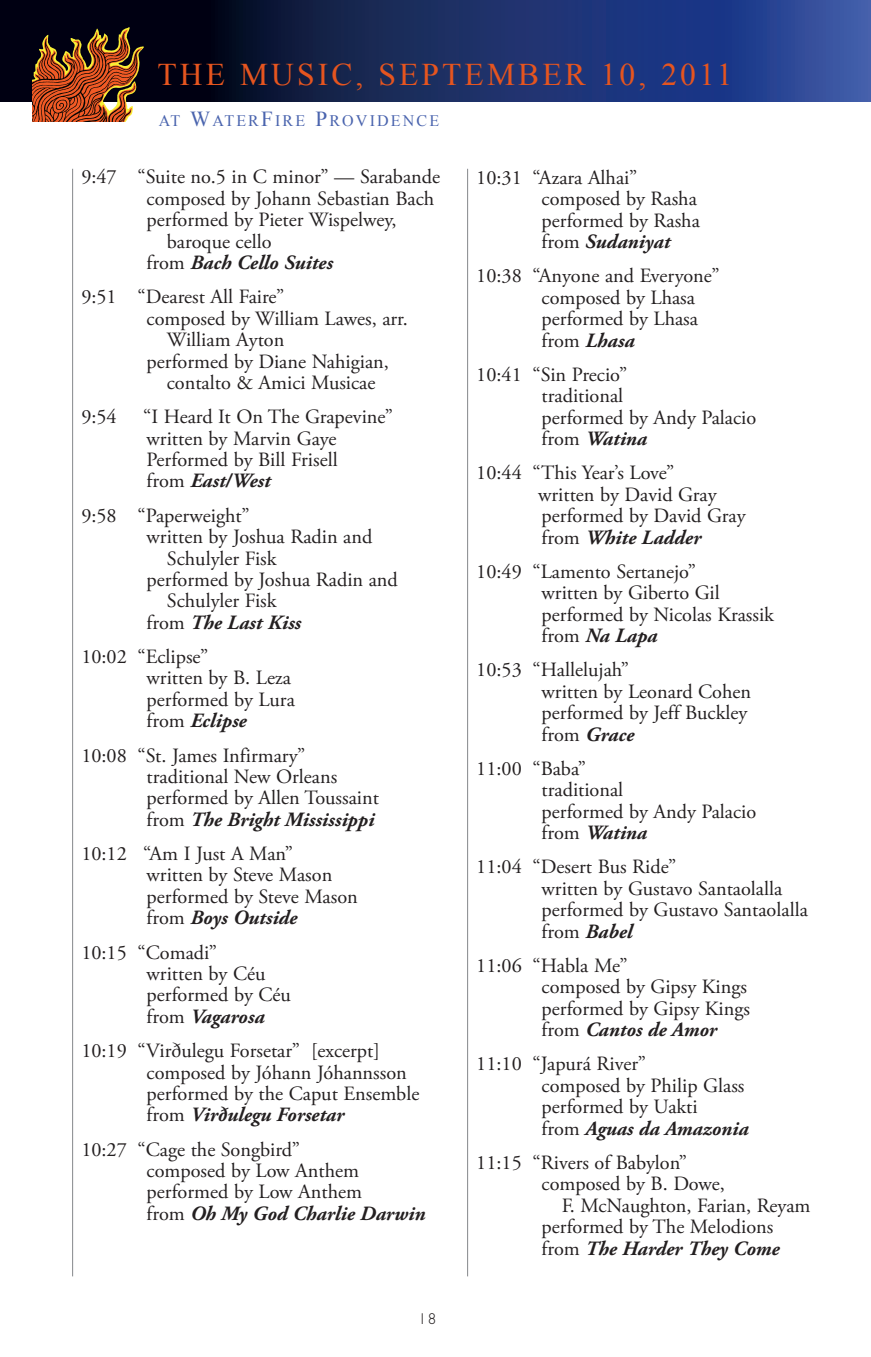
<style>
.page{position:relative;width:871px;height:1357px;background:#fff}
.page>*{position:absolute;margin:0;border:0;box-sizing:border-box;transform-origin:0 0}
.t1{font:31.5px "Times New Roman";letter-spacing:.1em;color:#e6551f}
.t2{font:20.25px/21.4px "Adobe Garamond Pro";color:#231f20}
.t3{font:italic 700 20.25px "Adobe Garamond Pro";color:#231f20}
.t4{font:15.97px "Times New Roman";letter-spacing:.135em;color:#4a64ae}
.t5{font:300 15.75px "Gill Sans";color:#231f20}
.s1{font-size:21.38px}
.s2{font-weight:400;font-style:normal}
.s3{font-weight:700;font-style:italic}
</style>
<div class="page">
<svg style="left:0;top:0;width:871px;height:101px;background:#18295d"></svg>
<svg style="left:32px;top:27px;width:112px;height:95px;background:#824422"></svg>
<hr style="left:467px;top:169px;width:1px;height:1107px;background:#939598">
<hr style="left:72px;top:169px;width:1px;height:1107px;background:#939598">
<h1 class="t1" style="left:158px;top:53px;width:158px">THE MUSIC</h1>
<h1 class="t1" style="left:356px;top:53px;width:66px">, SEPTE</h1>
<h1 class="t1" style="left:487px;top:53px;width:247px">MBER 10, 2011</h1>
<p class="t4" style="left:159px;top:110px;width:282px">AT <span class="s1">W</span>ATER<span class="s1">F</span>IRE <span class="s1">P</span>ROVIDENCE</p>
<p class="t2" style="left:81px;top:167px;width:360px">9:47 “Suite no.5 in C minor” — Sarabande</p>
<p class="t2" style="left:147px;top:188px;width:289px">composed by Johann Sebastian Bach</p>
<p class="t2" style="left:147px;top:210px;width:251px">performed by Pieter Wispelwey,</p>
<p class="t2" style="left:167px;top:231px;width:106px">baroque cello</p>
<p class="t3" style="left:147px;top:251px;width:188px"><span class="s2">from</span> Bach Cello Suites</p>
<p class="t2" style="left:81px;top:287px;width:204px">9:51 “Dearest All Faire”</p>
<p class="t2" style="left:147px;top:308px;width:263px">composed by William Lawes, arr.</p>
<p class="t2" style="left:167px;top:330px;width:119px">William Ayton</p>
<p class="t2" style="left:147px;top:351px;width:244px">performed by Diane Nahigian,</p>
<p class="t2" style="left:167px;top:372px;width:210px">contalto &amp; Amici Musicae</p>
<p class="t2" style="left:81px;top:407px;width:37px">9:54</p>
<p class="t2" style="left:143px;top:407px;width:251px">“I Heard It On The Grapevine” written by Marvin Gaye<br>Performed by Bill Frisell<br>from <span class="s3">East/West</span></p>
<p class="t2" style="left:81px;top:505px;width:170px">9:58 “Paperweight”</p>
<p class="t2" style="left:147px;top:527px;width:227px">written by Joshua Radin and</p>
<p class="t2" style="left:167px;top:548px;width:111px">Schulyler Fisk</p>
<p class="t2" style="left:147px;top:569px;width:253px">performed by Joshua Radin and</p>
<p class="t2" style="left:167px;top:591px;width:111px">Schulyler Fisk</p>
<p class="t3" style="left:147px;top:611px;width:156px"><span class="s2">from</span> The Last Kiss</p>
<p class="t2" style="left:147px;top:647px;width:150px;text-indent:-65px">10:02 “Eclipse”<br>written by B. Leza performed by Lura from <span class="s3">Eclipse</span></p>
<p class="t2" style="left:147px;top:745px;width:234px;text-indent:-65px">10:08 “St. James Infirmary” traditional New Orleans performed by Allen Toussaint from <span class="s3">The Bright Mississippi</span></p>
<p class="t2" style="left:147px;top:844px;width:213px;text-indent:-65px">10:12 “Am I Just A Man”<br>written by Steve Mason performed by Steve Mason from <span class="s3">Boys Outside</span></p>
<p class="t2" style="left:147px;top:942px;width:146px;text-indent:-65px">10:15 “Comadi”<br>written by Céu performed by Céu from <span class="s3">Vagarosa</span></p>
<p class="t2" style="left:147px;top:1041px;width:274px;text-indent:-65px">10:19 “Virðulegu Forsetar” [excerpt] composed by Jóhann Jóhannsson performed by the Caput Ensemble from <span class="s3">Virðulegu Forsetar</span></p>
<p class="t2" style="left:147px;top:1139px;width:280px;text-indent:-65px">10:27 “Cage the Songbird”<br>composed by Low Anthem performed by Low Anthem<br>from <span class="s3">Oh My God Charlie Darwin</span></p>
<p class="t5" style="left:419px;top:1310px;width:19px">18</p>
<p class="t2" style="left:541px;top:167px;width:160px;text-indent:-65px">10:31 “Azara Alhai” composed by Rasha performed by Rasha from <span class="s3">Sudaniyat</span></p>
<p class="t2" style="left:541px;top:266px;width:179px;text-indent:-65px">10:38 “Anyone and Everyone” composed by Lhasa performed by Lhasa from <span class="s3">Lhasa</span></p>
<p class="t2" style="left:541px;top:364px;width:216px;text-indent:-65px">10:41 “Sin Precio”<br>traditional<br>performed by Andy Palacio from <span class="s3">Watina</span></p>
<p class="t2" style="left:538px;top:463px;width:209px;text-indent:-62px">10:44 “This Year’s Love”<br>written by David Gray performed by David Gray from <span class="s3">White Ladder</span></p>
<p class="t2" style="left:541px;top:561px;width:234px;text-indent:-65px">10:49 “Lamento Sertanejo”<br>written by Giberto Gil performed by Nicolas Krassik from <span class="s3">Na Lapa</span></p>
<p class="t2" style="left:541px;top:660px;width:211px;text-indent:-65px">10:53 “Hallelujah”<br>written by Leonard Cohen performed by Jeff Buckley from <span class="s3">Grace</span></p>
<p class="t2" style="left:541px;top:758px;width:216px;text-indent:-65px">11:00 “Baba”<br>traditional<br>performed by Andy Palacio from <span class="s3">Watina</span></p>
<p class="t2" style="left:541px;top:857px;width:268px;text-indent:-65px">11:04 “Desert Bus Ride”<br>written by Gustavo Santaolalla performed by Gustavo Santaolalla from <span class="s3">Babel</span></p>
<p class="t2" style="left:541px;top:955px;width:210px;text-indent:-65px">11:06 “Habla Me”<br>composed by Gipsy Kings performed by Gipsy Kings from <span class="s3">Cantos de Amor</span></p>
<p class="t2" style="left:541px;top:1054px;width:209px;text-indent:-65px">11:10 “Japurá River”<br>composed by Philip Glass performed by Uakti<br>from <span class="s3">Aguas da Amazonia</span></p>
<p class="t2" style="left:476px;top:1152px;width:212px">11:15 “Rivers of Babylon”</p>
<p class="t2" style="left:541px;top:1174px;width:185px">composed by B. Dowe,</p>
<p class="t2" style="left:562px;top:1195px;width:250px">F. McNaughton, Farian, Reyam</p>
<p class="t2" style="left:541px;top:1217px;width:233px">performed by The Melodions</p>
<p class="t3" style="left:541px;top:1236px;width:240px"><span class="s2">from</span> The Harder They Come</p>
</div>
